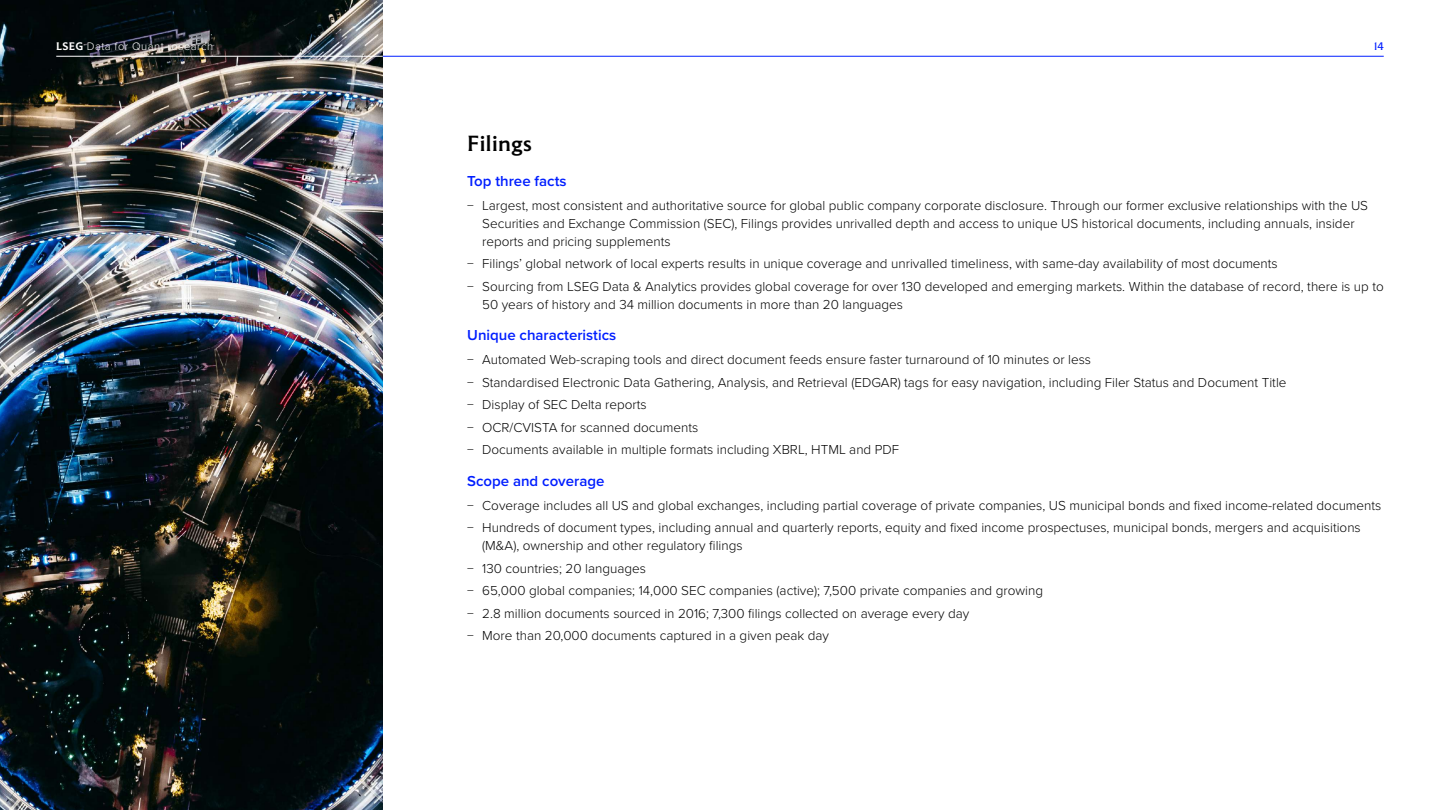
<style>
.page{position:relative;width:1440px;height:810px;background:#fff}
.page>*{position:absolute;margin:0;border:0;box-sizing:border-box;transform-origin:0 0}
.t1{font:500 22.5px "LSEG Motto";letter-spacing:.02em;color:#000}
.t2{font:600 15px "Proxima Nova";color:#001eff}
.t3{font:300 13.5px/22.5px "Proxima Nova";color:#000}
.t4{font:300 11.25px "Proxima Nova";letter-spacing:.04em;color:#fff}
.t5{font:11.25px "LSEG Motto";color:#001eff}
.s1{font-family:"LSEG Motto";font-weight:600}
</style>
<div class="page">
<img style="left:0;top:0;width:383px;height:810px">
<hr style="left:56px;top:56px;width:327px;height:1px;background:#fff">
<hr style="left:383px;top:56px;width:1001px;height:1px;background:#001eff">
<p class="t4" style="left:56px;top:38px;width:159px"><span class="s1">LSEG</span> Data for Quant research</p>
<p class="t5" style="left:1374px;top:39px;width:11px">14</p>
<h1 class="t1" style="left:467px;top:130px;width:66px">Filings</h1>
<p class="t2" style="left:467px;top:170px;width:101px">Top three facts</p>
<p class="t3" style="left:482px;top:196px;width:887px;line-height:18px;text-indent:-15px">− Largest, most consistent and authoritative source for global public company corporate disclosure. Through our former exclusive relationships with the US<br>Securities and Exchange Commission (SEC), Filings provides unrivalled depth and access to unique US historical documents, including annuals, insider reports and pricing supplements</p>
<p class="t3" style="left:467px;top:252px;width:918px">− Filings’ global network of local experts results in unique coverage and unrivalled timeliness, with same-day availability of most documents<br>− Sourcing from LSEG Data &amp; Analytics provides global coverage for over 130 developed and emerging markets. Within the database of record, there is up to</p>
<p class="t3" style="left:482px;top:292px;width:422px">50 years of history and 34 million documents in more than 20 languages</p>
<p class="t2" style="left:467px;top:324px;width:151px">Unique characteristics</p>
<p class="t3" style="left:467px;top:348px;width:821px">− Automated Web-scraping tools and direct document feeds ensure faster turnaround of 10 minutes or less<br>− Standardised Electronic Data Gathering, Analysis, and Retrieval (EDGAR) tags for easy navigation, including Filer Status and Document Title − Display of SEC Delta reports<br>− OCR/CVISTA for scanned documents<br>− Documents available in multiple formats including XBRL, HTML and PDF</p>
<p class="t2" style="left:467px;top:470px;width:139px">Scope and coverage</p>
<p class="t3" style="left:467px;top:493px;width:916px">− Coverage includes all US and global exchanges, including partial coverage of private companies, US municipal bonds and fixed income-related documents − Hundreds of document types, including annual and quarterly reports, equity and fixed income prospectuses, municipal bonds, mergers and acquisitions</p>
<p class="t3" style="left:467px;top:534px;width:577px;text-indent:15px">(M&amp;A), ownership and other regulatory filings<br>− 130 countries; 20 languages<br>− 65,000 global companies; 14,000 SEC companies (active); 7,500 private companies and growing − 2.8 million documents sourced in 2016; 7,300 filings collected on average every day<br>− More than 20,000 documents captured in a given peak day</p>
</div>
